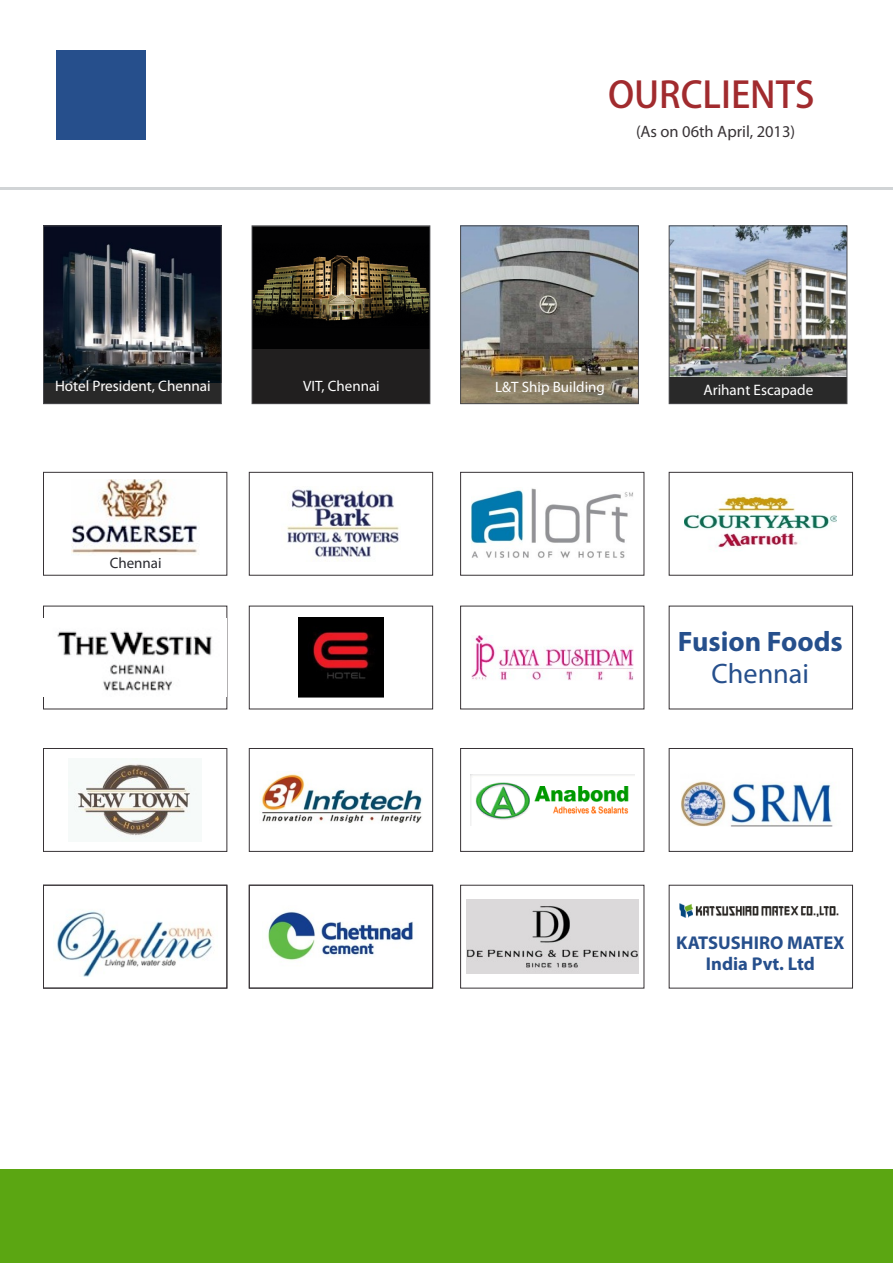
<style>
.page{position:relative;width:893px;height:1263px;background:#fff}
.page>*{position:absolute;margin:0;border:0;box-sizing:border-box;transform-origin:0 0}
.t1{font:500 36px "Koz Go Pro";color:#a12b2e}
.t2{font:700 28.2px "Myriad Pro";color:#264f8c}
.t3{font:28.2px "Myriad Pro";color:#264f8c}
.t4{font:700 18.6px/21.3px "Myriad Pro";color:#264f8c;text-align:center}
.t5{font:16.5px "Myriad Pro";color:#383336}
.t6{font:15.15px "Myriad Pro";color:#fff}
.t7{font:15px "Myriad Pro";color:#fff}
.t8{font:15px "Myriad Pro";color:#29292e}
</style>
<div class="page">
<div style="left:0;top:1170px;width:893px;height:93px;background:#5ba612"></div>
<div style="left:43px;top:748px;width:184px;height:104px;border:1px solid #383336"></div>
<div style="left:460px;top:748px;width:184px;height:104px;border:1px solid #383336"></div>
<hr style="left:0;top:187px;width:893px;height:2px;background:#d1d4d6">
<div style="left:43px;top:472px;width:184px;height:104px;border:1px solid #383336"></div>
<div style="left:249px;top:472px;width:184px;height:104px;border:1px solid #383336"></div>
<div style="left:669px;top:472px;width:184px;height:104px;border:1px solid #383336"></div>
<div style="left:460px;top:472px;width:184px;height:104px;border:1px solid #383336"></div>
<div style="left:249px;top:748px;width:184px;height:104px;border:1px solid #383336"></div>
<div style="left:669px;top:748px;width:184px;height:104px;border:1px solid #383336"></div>
<div style="left:252px;top:226px;width:178px;height:178px;background:#211f1f"></div>
<img style="left:254px;top:227px;width:174px;height:122px">
<div style="left:252px;top:225px;width:178px;height:179px;border:1px solid #4a4a4d"></div>
<img style="left:462px;top:227px;width:175px;height:175px">
<div style="left:460px;top:225px;width:179px;height:179px;border:1px solid #4a4a4d"></div>
<div style="left:669px;top:226px;width:178px;height:178px;background:#292929"></div>
<img style="left:671px;top:227px;width:174px;height:149px">
<div style="left:669px;top:225px;width:178px;height:179px;border:1px solid #4a4a4d"></div>
<img style="left:71px;top:479px;width:126px;height:76px">
<img style="left:56px;top:911px;width:157px;height:66px">
<img style="left:69px;top:759px;width:122px;height:80px">
<div style="left:44px;top:226px;width:177px;height:178px;background:#292929"></div>
<img style="left:45px;top:227px;width:175px;height:155px">
<div style="left:43px;top:225px;width:179px;height:179px;border:1px solid #4a4a4d"></div>
<img style="left:471px;top:488px;width:162px;height:70px">
<div style="left:43px;top:885px;width:184px;height:103px;border:1px solid #383336"></div>
<img style="left:470px;top:775px;width:164px;height:50px">
<img style="left:268px;top:911px;width:145px;height:50px">
<img style="left:681px;top:781px;width:152px;height:45px">
<div style="left:249px;top:885px;width:184px;height:103px;border:1px solid #383336"></div>
<img style="left:466px;top:899px;width:172px;height:75px">
<img style="left:261px;top:774px;width:161px;height:49px">
<img style="left:679px;top:903px;width:160px;height:14px">
<div style="left:56px;top:50px;width:90px;height:89px;background:#264f8c"></div>
<div style="left:249px;top:606px;width:184px;height:103px;border:1px solid #383336"></div>
<img style="left:471px;top:635px;width:162px;height:45px">
<img style="left:57px;top:631px;width:155px;height:60px">
<img style="left:299px;top:618px;width:84px;height:79px">
<img style="left:685px;top:496px;width:152px;height:52px">
<img style="left:287px;top:489px;width:112px;height:72px">
<div style="left:669px;top:885px;width:184px;height:103px;border:1px solid #383336"></div>
<div style="left:460px;top:885px;width:184px;height:103px;border:1px solid #383336"></div>
<h1 class="t1" style="left:608px;top:77px;width:208px">OURCLIENTS</h1>
<p class="t5" style="left:636px;top:125px;width:161px">(As on 06th April, 2013)</p>
<p class="t6" style="left:55px;top:379px;width:157px">Hotel President, Chennai</p>
<p class="t8" style="left:110px;top:557px;width:53px">Chennai</p>
<p class="t7" style="left:303px;top:380px;width:78px">VIT, Chennai</p>
<p class="t7" style="left:495px;top:381px;width:111px">L&amp;T Ship Building</p>
<p class="t6" style="left:703px;top:383px;width:111px">Arihant Escapade</p>
<h2 class="t2" style="left:678px;top:630px;width:166px">Fusion Foods</h2>
<h2 class="t3" style="left:711px;top:662px;width:99px">Chennai</h2>
<p class="t4" style="left:676px;top:933px;width:170px">KATSUSHIRO MATEX<br>India Pvt. Ltd</p>
</div>
